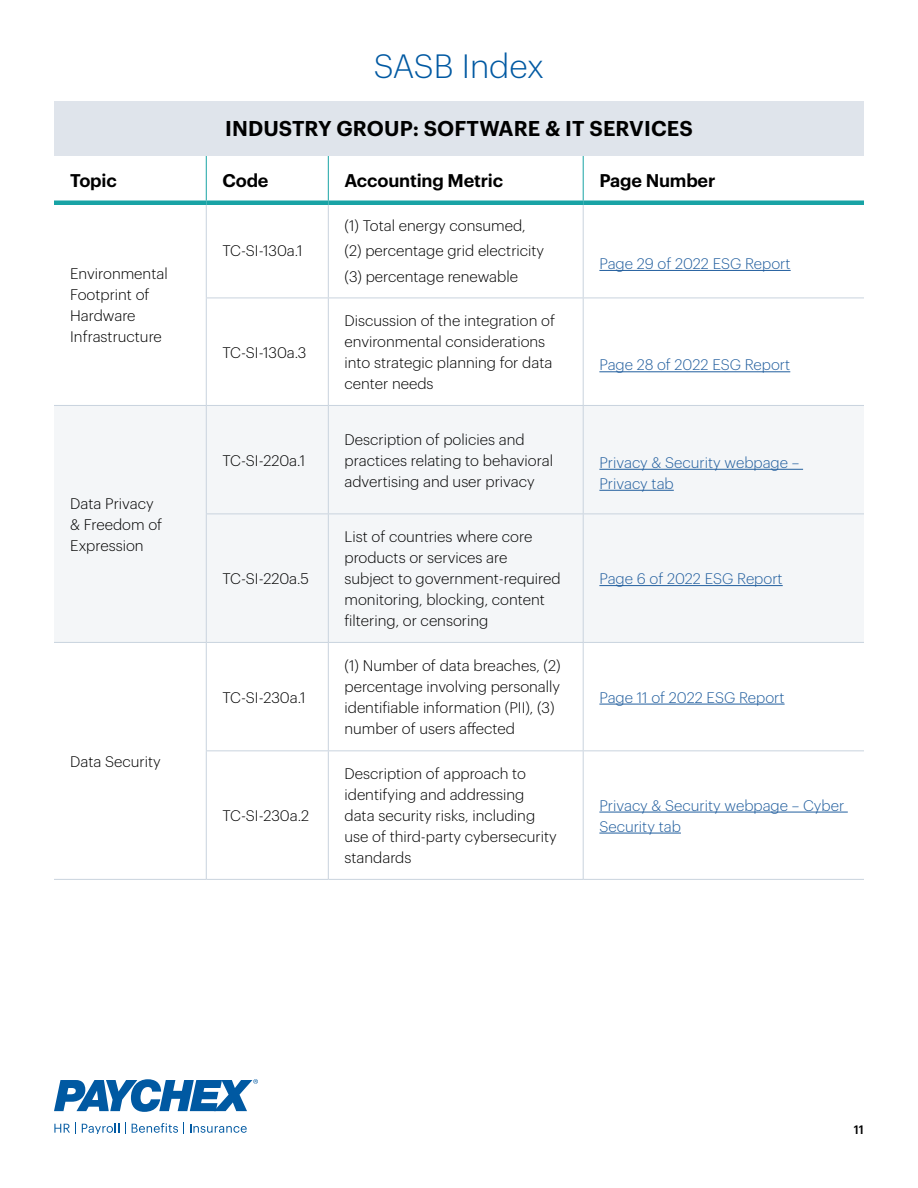
<style>
.page{position:relative;width:918px;height:1188px;background:#fff}
.page>*{position:absolute;margin:0;border:0;box-sizing:border-box;transform-origin:0 0}
.t1{font:300 33px "Graphik";color:#0059a2}
.t2{font:600 21px "Graphik";letter-spacing:.005em;color:#000}
.t3{font:600 18px "Graphik";letter-spacing:-.01em;color:#000}
.t4{font:300 15px/21px "Graphik";color:#000}
.t5{font:300 15px/21px "Graphik";color:#215e9e}
.t6{font:500 12px "Graphik";color:#000}
</style>
<div class="page">
<svg style="left:54px;top:1123px;width:22px;height:11px"></svg>
<svg style="left:82px;top:1123px;width:37px;height:11px"></svg>
<svg style="left:132px;top:1123px;width:52px;height:11px"></svg>
<svg style="left:190px;top:1124px;width:57px;height:9px"></svg>
<svg style="left:54px;top:1079px;width:203px;height:33px"></svg>
<svg style="left:205px;top:205px;width:659px;height:674px"></svg>
<div style="left:54px;top:406px;width:810px;height:236px;background:#f4f6f8"></div>
<div style="left:54px;top:200px;width:152px;height:5px;background:#18a3a5"></div>
<div style="left:206px;top:200px;width:122px;height:5px;background:#18a3a5"></div>
<div style="left:328px;top:200px;width:255px;height:5px;background:#18a3a5"></div>
<div style="left:583px;top:200px;width:281px;height:5px;background:#18a3a5"></div>
<hr style="left:328px;top:156px;width:1px;height:44px;background:#18a3a5">
<hr style="left:206px;top:156px;width:1px;height:44px;background:#18a3a5">
<hr style="left:206px;top:205px;width:1px;height:93px;background:#c9d3de">
<hr style="left:328px;top:205px;width:1px;height:93px;background:#c9d3de">
<hr style="left:206px;top:298px;width:122px;height:1px;background:#c9d3de">
<hr style="left:206px;top:298px;width:1px;height:107px;background:#c9d3de">
<hr style="left:328px;top:298px;width:255px;height:1px;background:#c9d3de">
<hr style="left:328px;top:298px;width:1px;height:107px;background:#c9d3de">
<hr style="left:583px;top:298px;width:281px;height:1px;background:#c9d3de">
<hr style="left:54px;top:405px;width:152px;height:1px;background:#c9d3de">
<hr style="left:206px;top:405px;width:122px;height:1px;background:#c9d3de">
<hr style="left:206px;top:406px;width:1px;height:108px;background:#c9d3de">
<hr style="left:328px;top:405px;width:255px;height:1px;background:#c9d3de">
<hr style="left:328px;top:406px;width:1px;height:108px;background:#c9d3de">
<hr style="left:583px;top:405px;width:281px;height:1px;background:#c9d3de">
<hr style="left:206px;top:514px;width:122px;height:1px;background:#c9d3de">
<hr style="left:206px;top:514px;width:1px;height:128px;background:#c9d3de">
<hr style="left:328px;top:514px;width:255px;height:1px;background:#c9d3de">
<hr style="left:328px;top:514px;width:1px;height:128px;background:#c9d3de">
<hr style="left:583px;top:514px;width:281px;height:1px;background:#c9d3de">
<hr style="left:54px;top:642px;width:152px;height:1px;background:#c9d3de">
<hr style="left:206px;top:642px;width:122px;height:1px;background:#c9d3de">
<hr style="left:206px;top:643px;width:1px;height:107px;background:#c9d3de">
<hr style="left:328px;top:642px;width:255px;height:1px;background:#c9d3de">
<hr style="left:328px;top:643px;width:1px;height:107px;background:#c9d3de">
<hr style="left:583px;top:642px;width:281px;height:1px;background:#c9d3de">
<hr style="left:206px;top:750px;width:122px;height:1px;background:#c9d3de">
<hr style="left:206px;top:751px;width:1px;height:128px;background:#c9d3de">
<hr style="left:328px;top:750px;width:255px;height:1px;background:#c9d3de">
<hr style="left:328px;top:751px;width:1px;height:128px;background:#c9d3de">
<hr style="left:583px;top:750px;width:281px;height:1px;background:#c9d3de">
<hr style="left:583px;top:156px;width:1px;height:44px;background:#18a3a5">
<hr style="left:583px;top:205px;width:1px;height:93px;background:#c9d3de">
<hr style="left:583px;top:298px;width:1px;height:107px;background:#c9d3de">
<hr style="left:583px;top:406px;width:1px;height:108px;background:#c9d3de">
<hr style="left:583px;top:514px;width:1px;height:128px;background:#c9d3de">
<hr style="left:583px;top:643px;width:1px;height:107px;background:#c9d3de">
<hr style="left:583px;top:751px;width:1px;height:128px;background:#c9d3de">
<hr style="left:54px;top:879px;width:152px;height:1px;background:#c9d3de">
<hr style="left:206px;top:879px;width:122px;height:1px;background:#c9d3de">
<hr style="left:328px;top:879px;width:255px;height:1px;background:#c9d3de">
<hr style="left:583px;top:879px;width:281px;height:1px;background:#c9d3de">
<hr style="left:599px;top:270px;width:192px;height:1px;background:#215e9e">
<hr style="left:599px;top:371px;width:191px;height:1px;background:#215e9e">
<hr style="left:599px;top:469px;width:204px;height:1px;background:#215e9e">
<hr style="left:599px;top:490px;width:75px;height:1px;background:#215e9e">
<hr style="left:599px;top:585px;width:184px;height:1px;background:#215e9e">
<hr style="left:599px;top:704px;width:186px;height:1px;background:#215e9e">
<hr style="left:599px;top:812px;width:249px;height:1px;background:#215e9e">
<hr style="left:599px;top:833px;width:82px;height:1px;background:#215e9e">
<div style="left:54px;top:101px;width:810px;height:55px;background:#dfe4eb"></div>
<h1 class="t1" style="left:374px;top:42px;width:172px">SASB Index</h1>
<h2 class="t2" style="left:225px;top:113px;width:469px">INDUSTRY GROUP: SOFTWARE &amp; IT SERVICES</h2>
<p class="t3" style="left:70px;top:166px;width:48px">Topic</p>
<p class="t3" style="left:222px;top:166px;width:48px">Code</p>
<p class="t3" style="left:345px;top:166px;width:160px">Accounting Metric</p>
<p class="t3" style="left:599px;top:166px;width:117px">Page Number</p>
<p class="t4" style="left:70px;top:262px;width:99px">Environmental<br>Footprint of<br>Hardware<br>Infrastructure</p>
<p class="t4" style="left:70px;top:492px;width:93px">Data Privacy &amp; Freedom of<br>Expression</p>
<p class="t4" style="left:70px;top:750px;width:92px">Data Security</p>
<p class="t4" style="left:222px;top:239px;width:82px">TC-SI-130a.1</p>
<p class="t4" style="left:222px;top:341px;width:85px">TC-SI-130a.3</p>
<p class="t4" style="left:222px;top:449px;width:84px">TC-SI-220a.1</p>
<p class="t4" style="left:222px;top:567px;width:88px">TC-SI-220a.5</p>
<p class="t4" style="left:222px;top:686px;width:85px">TC-SI-230a.1</p>
<p class="t4" style="left:222px;top:804px;width:88px">TC-SI-230a.2</p>
<p class="t4" style="left:345px;top:212px;width:201px;line-height:25.3px">(1) Total energy consumed, (2) percentage grid electricity (3) percentage renewable</p>
<p class="t4" style="left:345px;top:309px;width:212px">Discussion of the integration of environmental considerations into strategic planning for data center needs</p>
<p class="t4" style="left:345px;top:428px;width:210px">Description of policies and practices relating to behavioral advertising and user privacy</p>
<p class="t4" style="left:345px;top:525px;width:218px">List of countries where core products or services are subject to government-required monitoring, blocking, content filtering, or censoring</p>
<p class="t4" style="left:345px;top:654px;width:218px">(1) Number of data breaches, (2) percentage involving personally identifiable information (PII), (3) number of users affected</p>
<p class="t4" style="left:345px;top:762px;width:214px">Description of approach to identifying and addressing data security risks, including use of third-party cybersecurity standards</p>
<p class="t5" style="left:599px;top:252px;width:193px">Page 29 of 2022 ESG Report</p>
<p class="t5" style="left:599px;top:353px;width:192px">Page 28 of 2022 ESG Report</p>
<p class="t5" style="left:599px;top:451px;width:201px">Privacy &amp; Security webpage –<br>Privacy tab</p>
<p class="t5" style="left:599px;top:567px;width:185px">Page 6 of 2022 ESG Report</p>
<p class="t5" style="left:599px;top:686px;width:187px">Page 11 of 2022 ESG Report</p>
<p class="t5" style="left:599px;top:794px;width:246px">Privacy &amp; Security webpage – Cyber<br>Security tab</p>
<p class="t6" style="left:854px;top:1120px;width:12px">11</p>
</div>
